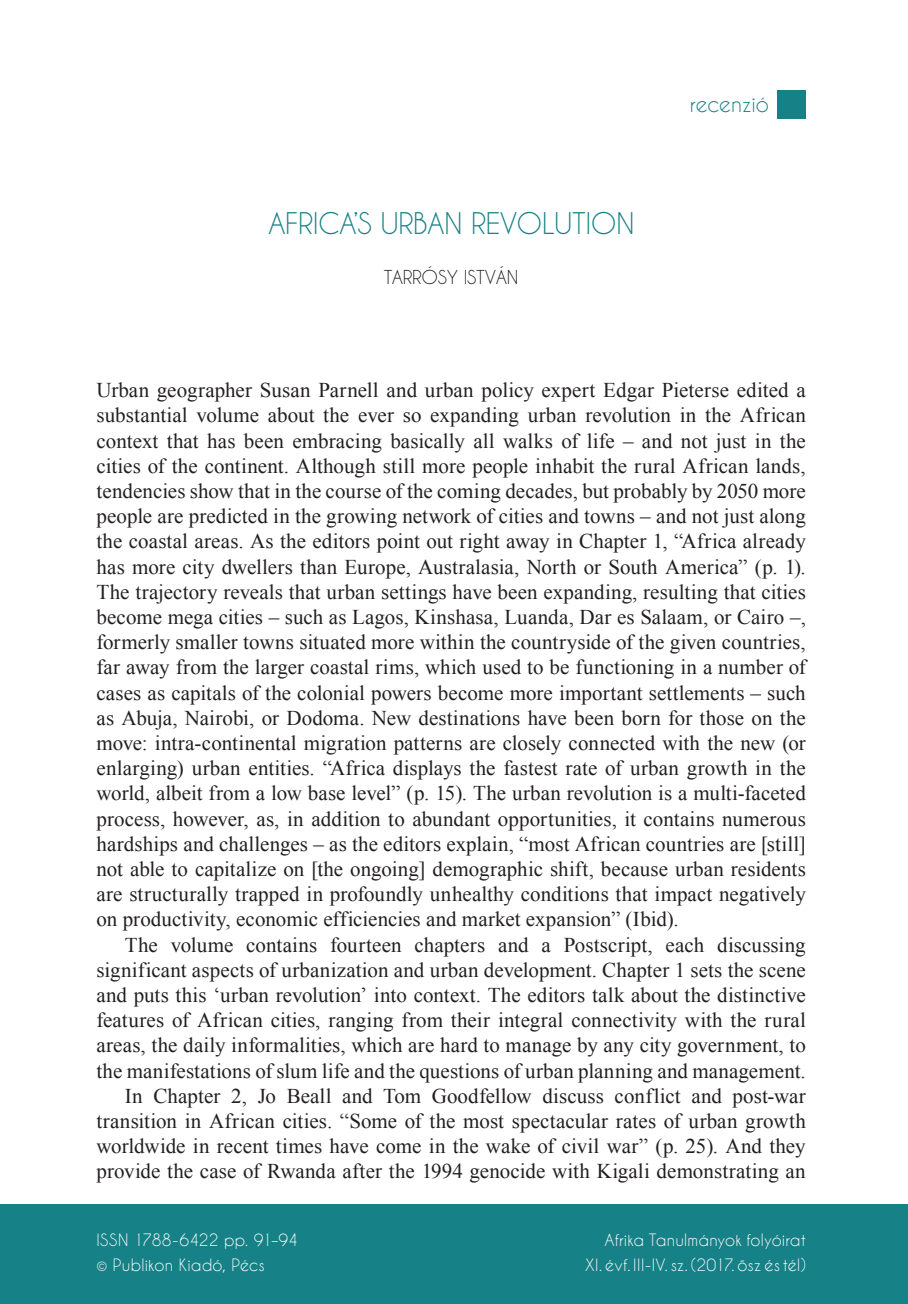
<style>
.page{position:relative;width:908px;height:1304px;background:#fff}
.page>*{position:absolute;margin:0;border:0;box-sizing:border-box;transform-origin:0 0}
.t1{font:28px "Caviar Dreams";letter-spacing:-.015em;color:#168186}
.t2{font:21px/25.2px "Times New Roman";letter-spacing:.005em;color:#231f20;text-align:justify}
.t3{font:21px "Caviar Dreams";letter-spacing:-.015em;color:#168186}
.t4{font:18px "Caviar Dreams";letter-spacing:-.015em;color:#231f20}
.t5{font:16px "Caviar Dreams";letter-spacing:.01em;color:#fff}
</style>
<div class="page">
<div style="left:0;top:1204px;width:907px;height:100px;background:#168186"></div>
<div style="left:777px;top:91px;width:28px;height:28px;background:#168186"></div>
<h1 class="t1" style="left:268px;top:207px;width:367px">AFRICA’S URBAN REVOLUTION</h1>
<p class="t4" style="left:383px;top:266px;width:136px">TARRÓSY ISTVÁN</p>
<p class="t3" style="left:689px;top:91px;width:80px">recenzió</p>
<p class="t2" style="left:96px;top:377px;width:710px">Urban geographer Susan Parnell and urban policy expert Edgar Pieterse edited a substantial volume about the ever so expanding urban revolution in the African context that has been embracing basically all walks of life – and not just in the cities of the continent. Although still more people inhabit the rural African lands, tendencies show that in the course of the coming decades, but probably by 2050 more people are predicted in the growing network of cities and towns – and not just along the coastal areas. As the editors point out right away in Chapter 1, “Africa already has more city dwellers than Europe, Australasia, North or South America” (p. 1).<br>The trajectory reveals that urban settings have been expanding, resulting that cities become mega cities – such as Lagos, Kinshasa, Luanda, Dar es Salaam, or Cairo –, formerly smaller towns situated more within the countryside of the given countries, far away from the larger coastal rims, which used to be functioning in a number of cases as capitals of the colonial powers become more important settlements – such as Abuja, Nairobi, or Dodoma. New destinations have been born for those on the move: intra-continental migration patterns are closely connected with the new (or enlarging) urban entities. “Africa displays the fastest rate of urban growth in the world, albeit from a low base level” (p. 15). The urban revolution is a multi-faceted process, however, as, in addition to abundant opportunities, it contains numerous hardships and challenges – as the editors explain, “most African countries are [still] not able to capitalize on [the ongoing] demographic shift, because urban residents are structurally trapped in profoundly unhealthy conditions that impact negatively on productivity, economic efficiencies and market expansion” (Ibid).</p>
<p class="t2" style="left:96px;top:932px;width:710px;text-align:right">The volume contains fourteen chapters and a Postscript, each discussing significant aspects of urbanization and urban development. Chapter 1 sets the scene and puts this ‘urban revolution’ into context. The editors talk about the distinctive features of African cities, ranging from their integral connectivity with the rural areas, the daily informalities, which are hard to manage by any city government, to the manifestations of slum life and the questions of urban planning and management.<br>In Chapter 2, Jo Beall and Tom Goodfellow discuss conflict and post-war transition in African cities. “Some of the most spectacular rates of urban growth worldwide in recent times have come in the wake of civil war” (p. 25). And they provide the case of Rwanda after the 1994 genocide with Kigali demonstrating an</p>
<p class="t5" style="left:96px;top:1230px;width:203px">ISSN 1788-6422 pp. 91–94</p>
<p class="t5" style="left:604px;top:1230px;width:203px">Afrika Tanulmányok folyóirat</p>
<p class="t5" style="left:96px;top:1255px;width:170px">© Publikon Kiadó, Pécs</p>
<p class="t5" style="left:585px;top:1255px;width:222px">XI. évf. III-IV. sz. (2017. ősz és tél)</p>
</div>
